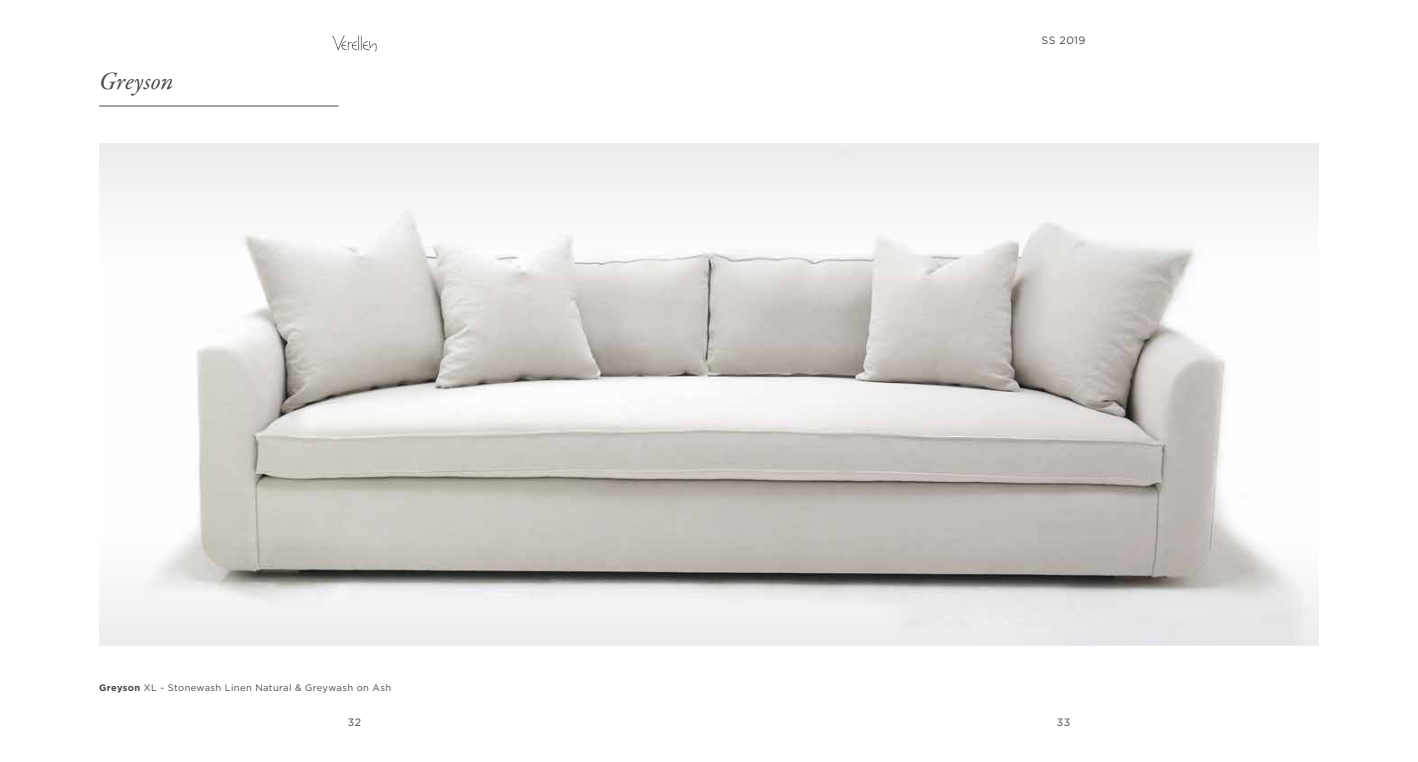
<style>
.page{position:relative;width:1418px;height:762px;background:#fff}
.page>*{position:absolute;margin:0;border:0;box-sizing:border-box;transform-origin:0 0}
.t1{font:italic 25px "Garamond Premr Pro";color:#484848}
.t2{font:10.62px "Gotham HTF";letter-spacing:.04em;color:#484848}
.t3{font:9.38px "Gotham HTF";letter-spacing:.04em;color:#484848}
.s1{font-weight:700}
</style>
<div class="page">
<svg style="left:332px;top:35px;width:44px;height:17px"></svg>
<img style="left:190px;top:266px;width:1054px;height:271px">
<svg style="left:99px;top:144px;width:1219px;height:122px"></svg>
<svg style="left:99px;top:537px;width:1219px;height:108px"></svg>
<hr style="left:99px;top:106px;width:239px;height:1px;background:#484848">
<h1 class="t1" style="left:99px;top:65px;width:76px">Greyson</h1>
<p class="t3" style="left:99px;top:682px;width:293px"><span class="s1">Greyson</span> XL - Stonewash Linen Natural &amp; Greywash on Ash</p>
<p class="t2" style="left:1041px;top:35px;width:45px">SS 2019</p>
<p class="t2" style="left:348px;top:716px;width:15px">32</p>
<p class="t2" style="left:1056px;top:716px;width:15px">33</p>
</div>
